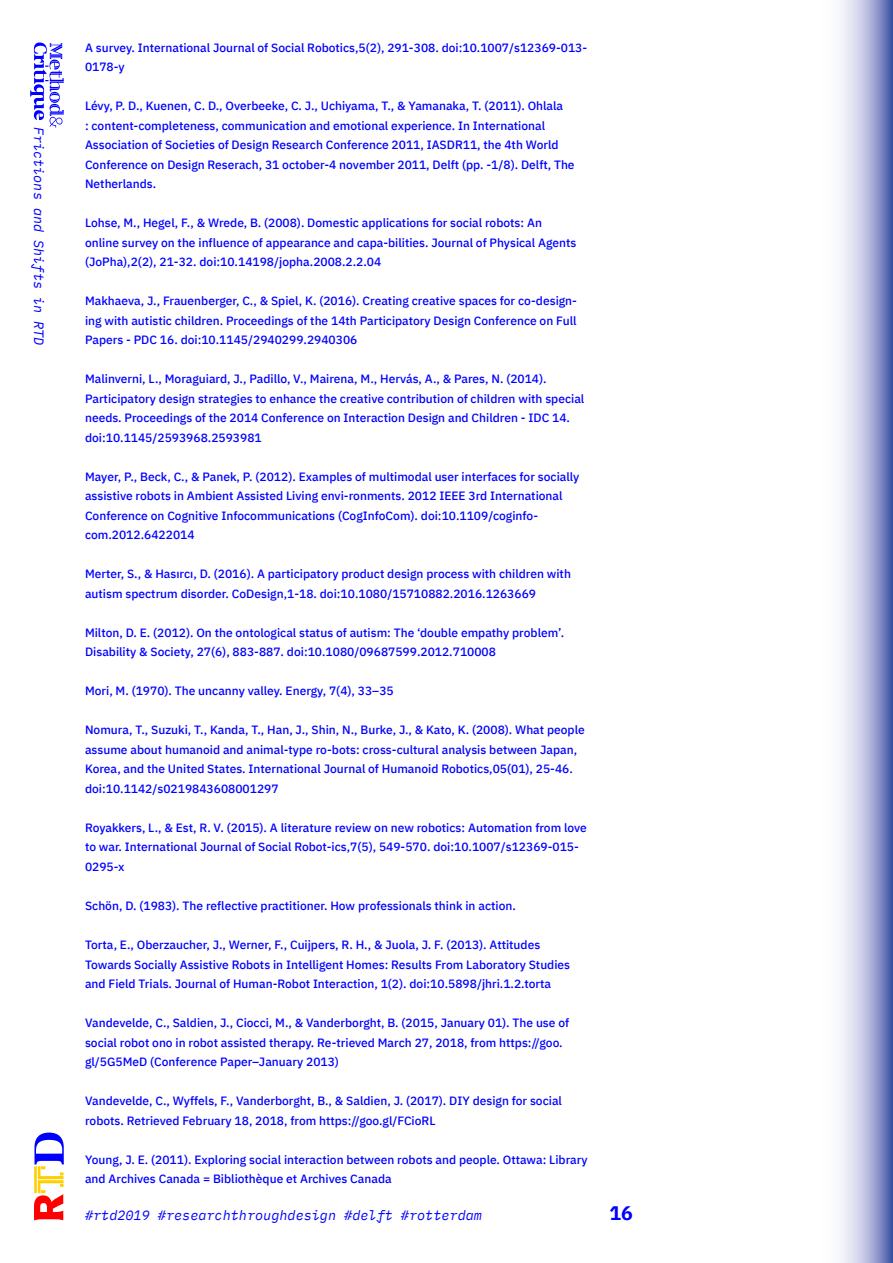
<style>
.page{position:relative;width:893px;height:1263px;background:#fff}
.page>*{position:absolute;margin:0;border:0;box-sizing:border-box;transform-origin:0 0}
.t1{font:700 19.5px "IBM Plex Sans";color:#00f}
.t2{font:italic 13.5px "IBM Plex Mono";color:#00f}
.t3{font:500 12px/19.5px "IBM Plex Sans";color:#00f}
</style>
<div class="page">
<svg style="left:840px;top:0;width:53px;height:1263px;background:#afb4da"></svg>
<svg style="left:30px;top:43px;width:34px;height:85px"></svg>
<svg style="left:34px;top:1132px;width:30px;height:88px"></svg>
<p class="t2" style="left:49px;top:127px;width:220px;rotate:90deg">Frictions and Shifts in RTD</p>
<p class="t3" style="left:85px;top:37px;width:504px">A survey. International Journal of Social Robotics,5(2), 291-308. doi:10.1007/s12369-013-<br>0178-y</p>
<p class="t3" style="left:85px;top:95px;width:491px">Lévy, P. D., Kuenen, C. D., Overbeeke, C. J., Uchiyama, T., &amp; Yamanaka, T. (2011). Ohlala<br>: content-completeness, communication and emotional experience. In International Association of Societies of Design Research Conference 2011, IASDR11, the 4th World Conference on Design Reserach, 31 october-4 november 2011, Delft (pp. -1/8). Delft, The Netherlands.</p>
<p class="t3" style="left:85px;top:212px;width:493px">Lohse, M., Hegel, F., &amp; Wrede, B. (2008). Domestic applications for social robots: An online survey on the influence of appearance and capa-bilities. Journal of Physical Agents (JoPha),2(2), 21-32. doi:10.14198/jopha.2008.2.2.04</p>
<p class="t3" style="left:85px;top:290px;width:493px;text-align:justify">Makhaeva, J., Frauenberger, C., &amp; Spiel, K. (2016). Creating creative spaces for co-design&shy;ing with autistic children. Proceedings of the 14th Participatory Design Conference on Full Papers - PDC 16. doi:10.1145/2940299.2940306</p>
<p class="t3" style="left:85px;top:368px;width:501px">Malinverni, L., Moraguiard, J., Padillo, V., Mairena, M., Hervás, A., &amp; Pares, N. (2014).<br>Participatory design strategies to enhance the creative contribution of children with special needs. Proceedings of the 2014 Conference on Interaction Design and Children - IDC 14. doi:10.1145/2593968.2593981</p>
<p class="t3" style="left:85px;top:466px;width:496px">Mayer, P., Beck, C., &amp; Panek, P. (2012). Examples of multimodal user interfaces for socially assistive robots in Ambient Assisted Living envi-ronments. 2012 IEEE 3rd International Conference on Cognitive Infocommunications (CogInfoCom). doi:10.1109/coginfo&shy;com.2012.6422014</p>
<p class="t3" style="left:85px;top:563px;width:487px">Merter, S., &amp; Hasırcı, D. (2016). A participatory product design process with children with autism spectrum disorder. CoDesign,1-18. doi:10.1080/15710882.2016.1263669</p>
<p class="t3" style="left:85px;top:622px;width:481px">Milton, D. E. (2012). On the ontological status of autism: The ‘double empathy problem’.<br>Disability &amp; Society, 27(6), 883-887. doi:10.1080/09687599.2012.710008</p>
<p class="t3" style="left:85px;top:680px;width:310px">Mori, M. (1970). The uncanny valley. Energy, 7(4), 33–35</p>
<p class="t3" style="left:85px;top:719px;width:501px">Nomura, T., Suzuki, T., Kanda, T., Han, J., Shin, N., Burke, J., &amp; Kato, K. (2008). What people assume about humanoid and animal-type ro-bots: cross-cultural analysis between Japan, Korea, and the United States. International Journal of Humanoid Robotics,05(01), 25-46. doi:10.1142/s0219843608001297</p>
<p class="t3" style="left:85px;top:817px;width:503px">Royakkers, L., &amp; Est, R. V. (2015). A literature review on new robotics: Automation from love to war. International Journal of Social Robot-ics,7(5), 549-570. doi:10.1007/s12369-015-<br>0295-x</p>
<p class="t3" style="left:85px;top:895px;width:432px">Schön, D. (1983). The reflective practitioner. How professionals think in action.</p>
<p class="t3" style="left:85px;top:934px;width:487px">Torta, E., Oberzaucher, J., Werner, F., Cuijpers, R. H., &amp; Juola, J. F. (2013). Attitudes<br>Towards Socially Assistive Robots in Intelligent Homes: Results From Laboratory Studies and Field Trials. Journal of Human-Robot Interaction, 1(2). doi:10.5898/jhri.1.2.torta</p>
<p class="t3" style="left:85px;top:1012px;width:486px">Vandevelde, C., Saldien, J., Ciocci, M., &amp; Vanderborght, B. (2015, January 01). The use of social robot ono in robot assisted therapy. Re-trieved March 27, 2018, from https://goo. gl/5G5MeD (Conference Paper–January 2013)</p>
<p class="t3" style="left:85px;top:1090px;width:478px">Vandevelde, C., Wyffels, F., Vanderborght, B., &amp; Saldien, J. (2017). DIY design for social robots. Retrieved February 18, 2018, from https://goo.gl/FCioRL</p>
<p class="t3" style="left:85px;top:1148px;width:504px">Young, J. E. (2011). Exploring social interaction between robots and people. Ottawa: Library and Archives Canada = Bibliothèque et Archives Canada</p>
<p class="t2" style="left:85px;top:1205px;width:398px">#rtd2019 #researchthroughdesign #delft #rotterdam</p>
<h1 class="t1" style="left:609px;top:1198px;width:25px">16</h1>
</div>
